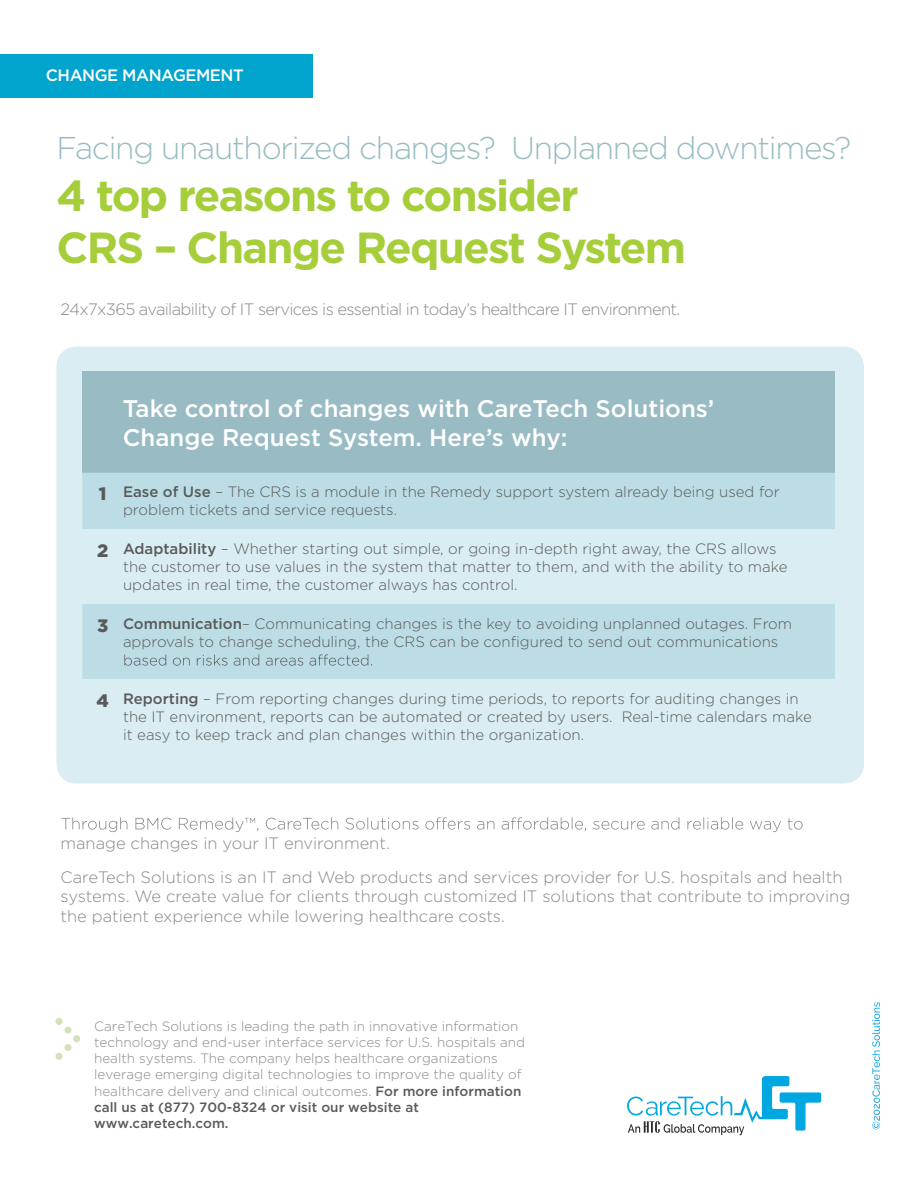
<style>
.page{position:relative;width:918px;height:1188px;background:#fff}
.page>*{position:absolute;margin:0;border:0;box-sizing:border-box;transform-origin:0 0}
.t1{font:700 43.5px/52.2px "Gotham";letter-spacing:-.04em;color:#a6ce3a}
.t2{font:300 31.5px "Gotham";letter-spacing:-.04em;color:#99bcc4}
.t3{font:500 24px/28.8px "Gotham";color:#fff}
.t4{font:300 16.5px/33.3px "Gotham";color:#87898c}
.t5{font:300 16.5px "Gotham";letter-spacing:-.04em;color:#87898c}
.t6{font:500 16.5px "Gotham";letter-spacing:-.03em;color:#fff}
.t7{font:300 15px/18px "Gotham";color:#5a5a5a}
.t8{font:300 13.5px/16.2px "Gotham";color:#87898c}
.s1{font-weight:900;font-size:18px}
.s2{font-weight:500}
.s3{font-weight:500;color:#5a5a5a}
</style>
<div class="page">
<div style="left:56px;top:347px;width:808px;height:437px;background:#daedf2;border-radius:20px"></div>
<div style="left:82px;top:371px;width:753px;height:102px;background:#99bcc4"></div>
<div style="left:82px;top:473px;width:753px;height:56px;background:#bcdde5"></div>
<div style="left:82px;top:604px;width:753px;height:75px;background:#bcdde5"></div>
<svg style="left:124px;top:654px;width:248px;height:12px;background:#adc9d0"></svg>
<svg style="left:61px;top:817px;width:742px;height:15px"></svg>
<div style="left:0;top:54px;width:313px;height:44px;background:#00a4cd"></div>
<svg style="left:627px;top:1076px;width:194px;height:59px"></svg>
<img style="left:872px;top:1002px;width:8px;height:128px">
<div style="left:55px;top:1018px;width:8px;height:7px;background:#d3e2b9;border-radius:50%"></div>
<div style="left:55px;top:1053px;width:8px;height:7px;background:#d3e2b9;border-radius:50%"></div>
<div style="left:64px;top:1027px;width:8px;height:7px;background:#d3e2b9;border-radius:50%"></div>
<div style="left:64px;top:1044px;width:8px;height:7px;background:#d3e2b9;border-radius:50%"></div>
<div style="left:73px;top:1035px;width:7px;height:7px;background:#d3e2b9;border-radius:50%"></div>
<p class="t6" style="left:46px;top:65px;width:199px">CHANGE MANAGEMENT</p>
<h2 class="t2" style="left:56px;top:128px;width:796px">Facing unauthorized changes? Unplanned downtimes?</h2>
<h1 class="t1" style="left:56px;top:169px;width:631px">4 top reasons to consider<br>CRS – Change Request System</h1>
<p class="t5" style="left:61px;top:299px;width:621px">24x7x365 availability of IT services is essential in today’s healthcare IT environment.</p>
<h3 class="t3" style="left:123px;top:394px;width:593px">Take control of changes with CareTech Solutions’<br>Change Request System. Here’s why:</h3>
<p class="t7" style="left:123px;top:483px;width:658px;text-indent:-24px"><span class="s1">1</span> <span class="s2">Ease of Use</span> – The CRS is a module in the Remedy support system already being used for problem tickets and service requests.</p>
<p class="t7" style="left:123px;top:540px;width:666px;text-indent:-26px"><span class="s1">2</span> <span class="s2">Adaptability</span> – Whether starting out simple, or going in-depth right away, the CRS allows the customer to use values in the system that matter to them, and with the ability to make updates in real time, the customer always has control.</p>
<p class="t7" style="left:123px;top:615px;width:671px;text-indent:-26px"><span class="s1">3</span> <span class="s2">Communication</span>– Communicating changes is the key to avoiding unplanned outages. From approvals to change scheduling, the CRS can be configured to send out communications</p>
<p class="t7" style="left:123px;top:690px;width:690px;text-indent:-27px"><span class="s1">4</span> <span class="s2">Reporting</span> – From reporting changes during time periods, to reports for auditing changes in the IT environment, reports can be automated or created by users. Real-time calendars make it easy to keep track and plan changes within the organization.</p>
<p class="t4" style="left:60px;top:826px;width:783px">manage changes in your IT environment.<br>CareTech Solutions is an IT and Web products and services provider for U.S. hospitals and health</p>
<p class="t4" style="left:60px;top:886px;width:791px;line-height:19.8px">systems. We create value for clients through customized IT solutions that contribute to improving the patient experience while lowering healthcare costs.</p>
<p class="t8" style="left:94px;top:1017px;width:432px">CareTech Solutions is leading the path in innovative information technology and end-user interface services for U.S. hospitals and health systems. The company helps healthcare organizations leverage emerging digital technologies to improve the quality of healthcare delivery and clinical outcomes. <span class="s3">For more information call us at (877) 700-8324 or visit our website at www.caretech.com.</span></p>
</div>
